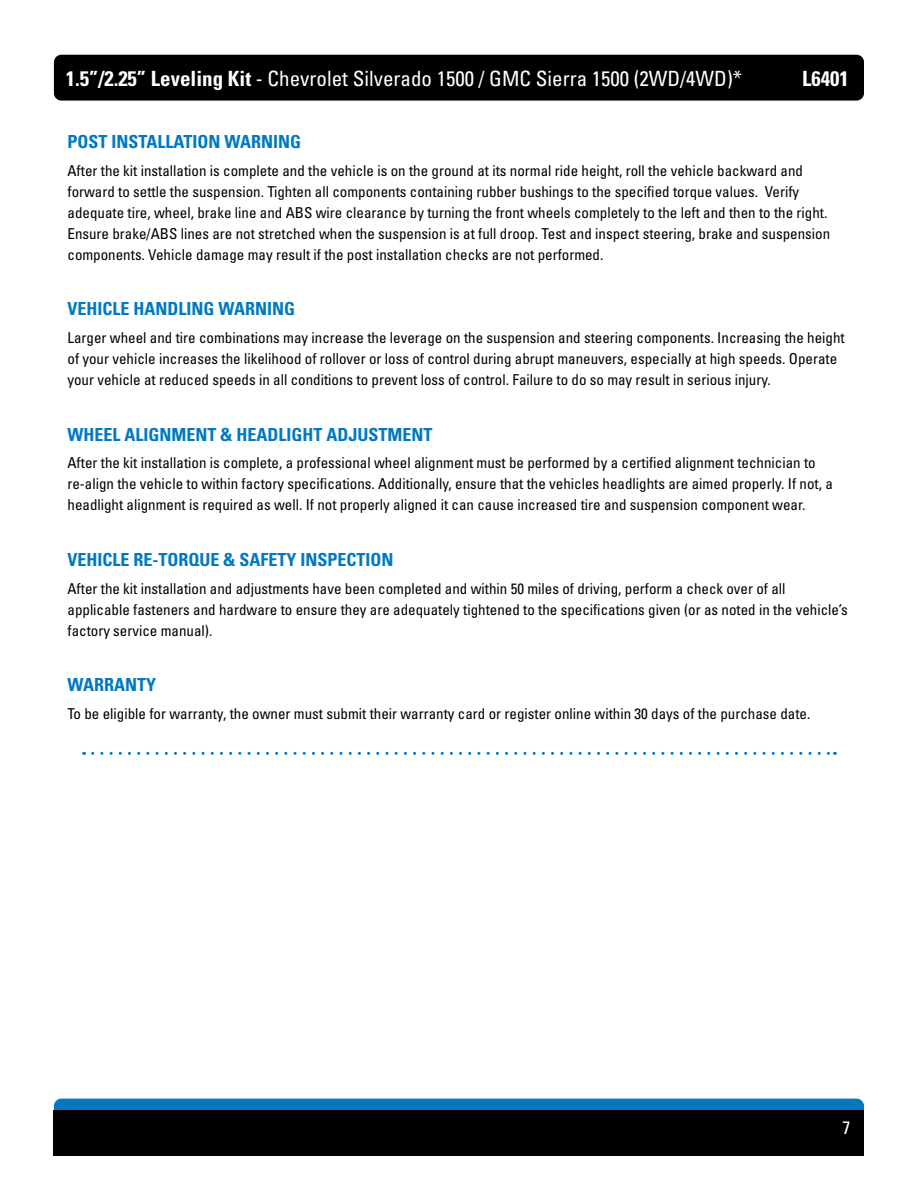
<style>
.page{position:relative;width:918px;height:1188px;background:#fff}
.page>*{position:absolute;margin:0;border:0;box-sizing:border-box;transform-origin:0 0}
.t1{font:condensed 21px "Univers LT Std";color:#fff}
.t2{font:700 condensed 21px "Univers LT Std";color:#fff}
.t3{font:700 condensed 18px "Univers LT Std";color:#0079c1}
.t4{font:condensed 18px "Univers LT Std";color:#fff}
.t5{font:condensed 15px/21px "Univers LT Std";color:#000}
.s1{font-weight:700}
</style>
<div class="page">
<div style="left:54px;top:55px;width:810px;height:46px;background:#000;border-radius:7px"></div>
<div style="left:54px;top:1099px;width:810px;height:45px;background:#0079c1;border-radius:7px"></div>
<div style="left:54px;top:1110px;width:810px;height:46px;background:#000"></div>
<svg style="left:93px;top:752px;width:742px;height:3px"></svg>
<h1 class="t1" style="left:66px;top:65px;width:678px"><span class="s1">1.5”/2.25” Leveling Kit</span> - Chevrolet Silverado 1500 / GMC Sierra 1500 (2WD/4WD)*</h1>
<h1 class="t2" style="left:802px;top:65px;width:48px">L6401</h1>
<p class="t3" style="left:68px;top:131px;width:235px">POST INSTALLATION WARNING</p>
<p class="t5" style="left:68px;top:160px;width:764px">After the kit installation is complete and the vehicle is on the ground at its normal ride height, roll the vehicle backward and forward to settle the suspension. Tighten all components containing rubber bushings to the specified torque values. Verify adequate tire, wheel, brake line and ABS wire clearance by turning the front wheels completely to the left and then to the right.<br>Ensure brake/ABS lines are not stretched when the suspension is at full droop. Test and inspect steering, brake and suspension components. Vehicle damage may result if the post installation checks are not performed.</p>
<p class="t3" style="left:68px;top:298px;width:229px">VEHICLE HANDLING WARNING</p>
<p class="t5" style="left:68px;top:327px;width:779px">Larger wheel and tire combinations may increase the leverage on the suspension and steering components. Increasing the height of your vehicle increases the likelihood of rollover or loss of control during abrupt maneuvers, especially at high speeds. Operate your vehicle at reduced speeds in all conditions to prevent loss of control. Failure to do so may result in serious injury.</p>
<p class="t3" style="left:68px;top:423px;width:366px">WHEEL ALIGNMENT &amp; HEADLIGHT ADJUSTMENT</p>
<p class="t5" style="left:68px;top:452px;width:767px">After the kit installation is complete, a professional wheel alignment must be performed by a certified alignment technician to re-align the vehicle to within factory specifications. Additionally, ensure that the vehicles headlights are aimed properly. If not, a headlight alignment is required as well. If not properly aligned it can cause increased tire and suspension component wear.</p>
<p class="t3" style="left:68px;top:548px;width:328px">VEHICLE RE-TORQUE &amp; SAFETY INSPECTION</p>
<p class="t5" style="left:68px;top:577px;width:782px">After the kit installation and adjustments have been completed and within 50 miles of driving, perform a check over of all applicable fasteners and hardware to ensure they are adequately tightened to the specifications given (or as noted in the vehicle’s factory service manual).</p>
<p class="t3" style="left:68px;top:674px;width:90px">WARRANTY</p>
<p class="t5" style="left:68px;top:703px;width:744px">To be eligible for warranty, the owner must submit their warranty card or register online within 30 days of the purchase date.</p>
<p class="t4" style="left:843px;top:1116px;width:9px">7</p>
</div>
